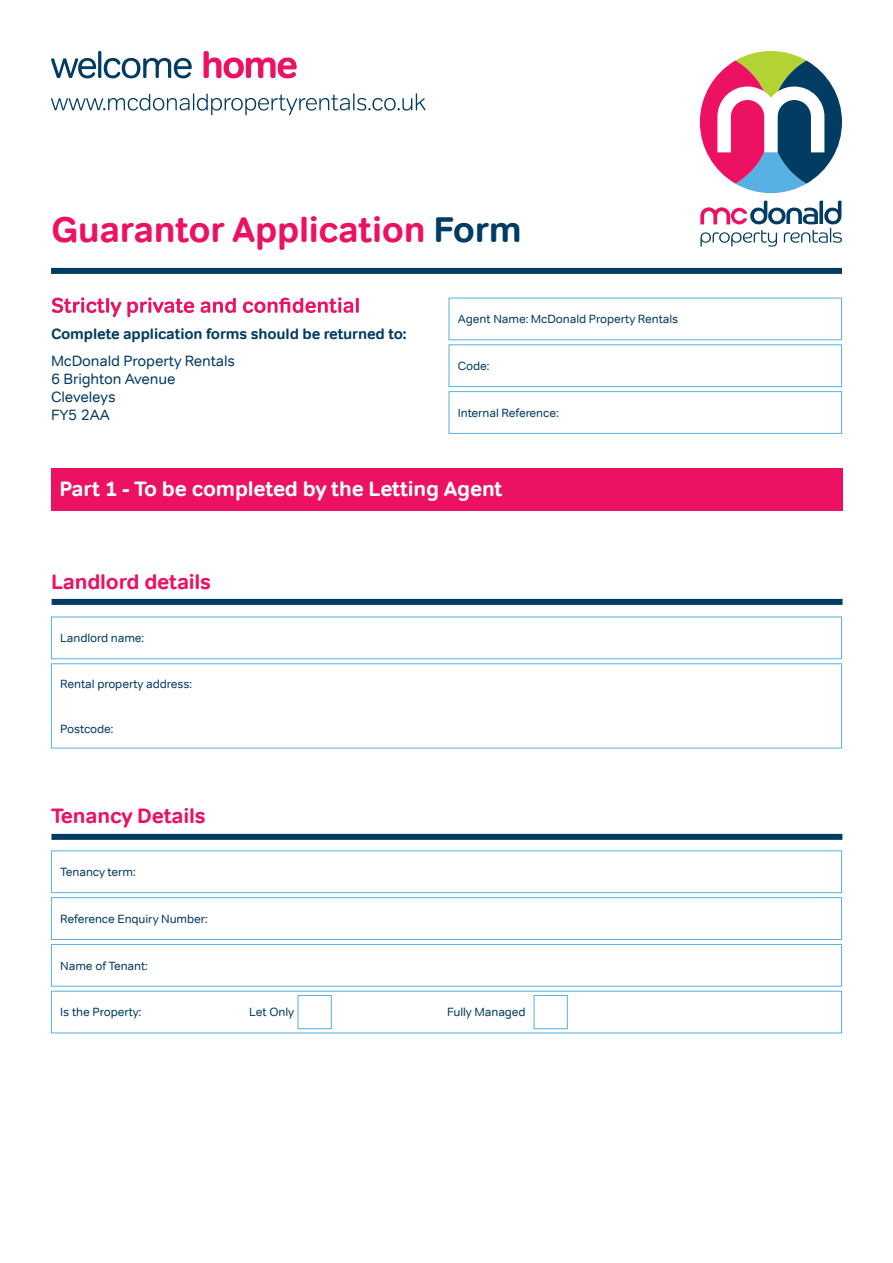
<style>
.page{position:relative;width:893px;height:1263px;background:#fff}
.page>*{position:absolute;margin:0;border:0;box-sizing:border-box;transform-origin:0 0}
.t1{font:700 36px "Tondo";letter-spacing:-.01em;color:#ec1163}
.t2{font:700 21px "Tondo";letter-spacing:-.01em;color:#fff}
.t3{font:700 21px "Tondo";letter-spacing:-.01em;color:#ec1163}
.t4{font:15px/18px "Tondo";letter-spacing:-.01em;color:#023c63}
.t5{font:700 15px "Tondo";letter-spacing:-.01em;color:#023c63}
.t6{font:12px "Tondo";letter-spacing:-.01em;color:#023c63}
.s1{color:#023c63}
</style>
<div class="page">
<svg style="left:52px;top:297px;width:307px;height:20px"></svg>
<svg style="left:700px;top:51px;width:142px;height:142px"></svg>
<svg style="left:700px;top:201px;width:142px;height:46px"></svg>
<div style="left:51px;top:268px;width:791px;height:6px;background:#023c63"></div>
<svg style="left:51px;top:93px;width:374px;height:22px"></svg>
<svg style="left:51px;top:51px;width:141px;height:27px"></svg>
<svg style="left:204px;top:51px;width:93px;height:27px"></svg>
<div style="left:449px;top:391px;width:393px;height:43px;border:1px solid #57b0e2"></div>
<div style="left:51px;top:468px;width:791px;height:42px;background:#ec1163"></div>
<div style="left:449px;top:298px;width:393px;height:42px;border:1px solid #57b0e2"></div>
<div style="left:449px;top:344px;width:393px;height:43px;border:1px solid #57b0e2"></div>
<div style="left:51px;top:663px;width:791px;height:85px;border:1px solid #57b0e2"></div>
<div style="left:51px;top:850px;width:791px;height:43px;border:1px solid #57b0e2"></div>
<div style="left:51px;top:897px;width:791px;height:43px;border:1px solid #57b0e2"></div>
<div style="left:51px;top:944px;width:791px;height:42px;border:1px solid #57b0e2"></div>
<div style="left:51px;top:991px;width:791px;height:42px;border:1px solid #57b0e2"></div>
<div style="left:298px;top:995px;width:34px;height:34px;border:1px solid #57b0e2"></div>
<div style="left:534px;top:995px;width:34px;height:34px;border:1px solid #57b0e2"></div>
<div style="left:51px;top:834px;width:791px;height:6px;background:#023c63"></div>
<div style="left:52px;top:599px;width:790px;height:6px;background:#023c63"></div>
<div style="left:51px;top:617px;width:791px;height:42px;border:1px solid #57b0e2"></div>
<h1 class="t1" style="left:51px;top:207px;width:472px">Guarantor Application <span class="s1">Form</span></h1>
<p class="t5" style="left:51px;top:325px;width:357px">Complete application forms should be returned to:</p>
<p class="t4" style="left:51px;top:351px;width:186px">McDonald Property Rentals<br>6 Brighton Avenue<br>Cleveleys<br>FY5 2AA</p>
<p class="t6" style="left:458px;top:312px;width:222px">Agent Name: McDonald Property Rentals</p>
<p class="t6" style="left:458px;top:358px;width:33px">Code:</p>
<p class="t6" style="left:458px;top:405px;width:102px">Internal Reference:</p>
<h2 class="t2" style="left:60px;top:476px;width:445px">Part 1 - To be completed by the Letting Agent</h2>
<h2 class="t3" style="left:51px;top:568px;width:162px">Landlord details</h2>
<p class="t6" style="left:60px;top:631px;width:85px">Landlord name:</p>
<p class="t6" style="left:60px;top:676px;width:133px">Rental property address:</p>
<p class="t6" style="left:60px;top:721px;width:55px">Postcode:</p>
<h2 class="t3" style="left:51px;top:802px;width:156px">Tenancy Details</h2>
<p class="t6" style="left:60px;top:864px;width:77px">Tenancy term:</p>
<p class="t6" style="left:60px;top:911px;width:149px">Reference Enquiry Number:</p>
<p class="t6" style="left:60px;top:958px;width:89px">Name of Tenant:</p>
<p class="t6" style="left:60px;top:1005px;width:83px">Is the Property:</p>
<p class="t6" style="left:249px;top:1005px;width:47px">Let Only</p>
<p class="t6" style="left:447px;top:1005px;width:80px">Fully Managed</p>
</div>
